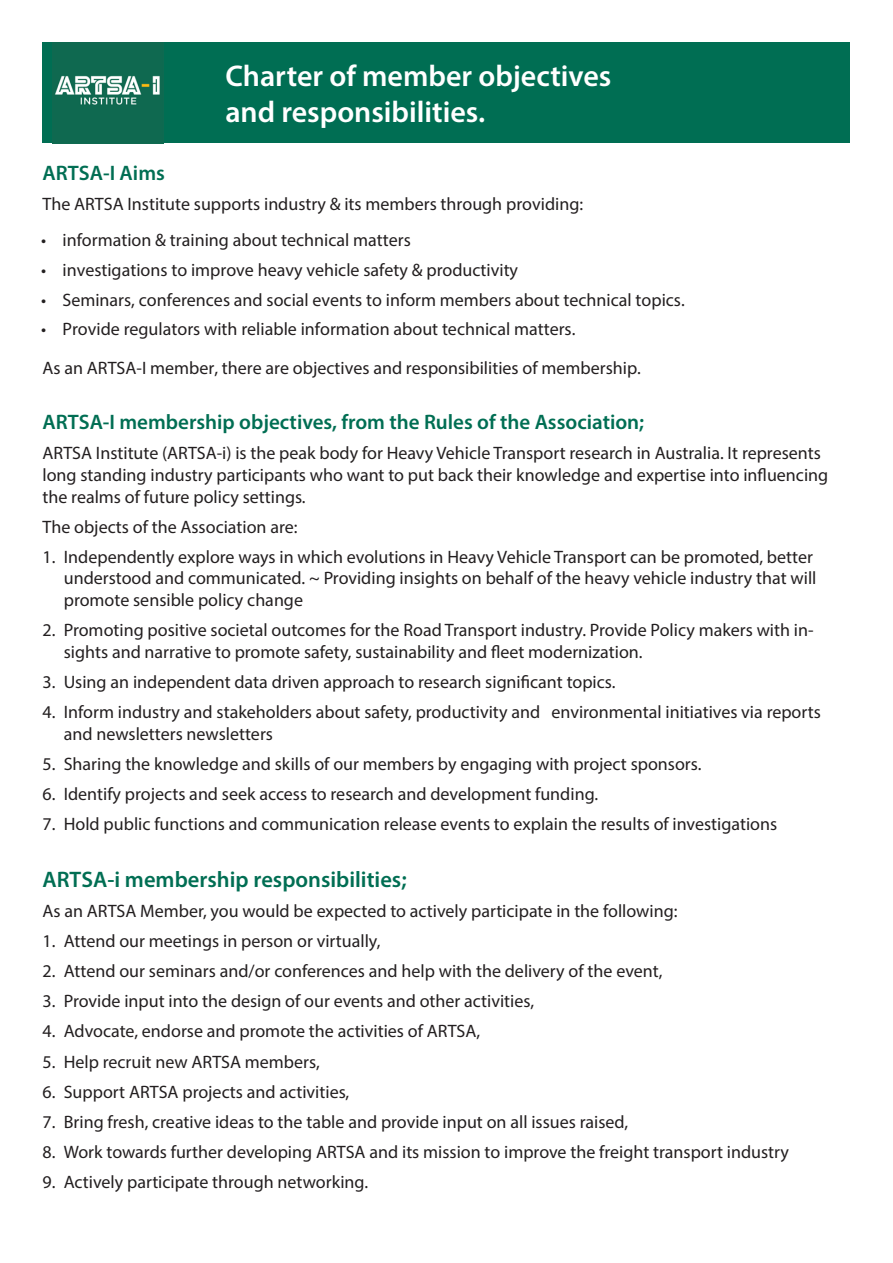
<style>
.page{position:relative;width:893px;height:1263px;background:#fff}
.page>*{position:absolute;margin:0;border:0;box-sizing:border-box;transform-origin:0 0}
.t1{font:600 30px/36px "Myriad Pro";color:#fff}
.t2{font:600 22.5px "Myriad Pro";color:#006e53}
.t3{font:600 21px "Myriad Pro";color:#006e53}
.t4{font:18px/21.6px "Myriad Pro";color:#231f20}
</style>
<div class="page">
<div style="left:43px;top:43px;width:807px;height:100px;background:#006e53"></div>
<img style="left:53px;top:43px;width:111px;height:100px">
<p class="t1" style="left:225px;top:57px;width:388px">Charter of member objectives and responsibilities.</p>
<p class="t3" style="left:43px;top:160px;width:124px">ARTSA-I Aims</p>
<p class="t4" style="left:43px;top:193px;width:542px">The ARTSA Institute supports industry &amp; its members through providing:</p>
<p class="t4" style="left:41px;top:229px;width:371px">• information &amp; training about technical matters</p>
<p class="t4" style="left:41px;top:259px;width:478px">• investigations to improve heavy vehicle safety &amp; productivity</p>
<p class="t4" style="left:41px;top:289px;width:645px">• Seminars, conferences and social events to inform members about technical topics.</p>
<p class="t4" style="left:41px;top:318px;width:536px">• Provide regulators with reliable information about technical matters.</p>
<p class="t4" style="left:43px;top:357px;width:600px">As an ARTSA-I member, there are objectives and responsibilities of membership.</p>
<p class="t3" style="left:43px;top:409px;width:603px">ARTSA-I membership objectives, from the Rules of the Association;</p>
<p class="t4" style="left:43px;top:442px;width:787px">ARTSA Institute (ARTSA-i) is the peak body for Heavy Vehicle Transport research in Australia. It represents long standing industry participants who want to put back their knowledge and expertise into influencing the realms of future policy settings.</p>
<p class="t4" style="left:43px;top:515px;width:256px">The objects of the Association are:</p>
<p class="t4" style="left:64px;top:546px;width:754px;text-indent:-21px">1. Independently explore ways in which evolutions in Heavy Vehicle Transport can be promoted, better understood and communicated. ~ Providing insights on behalf of the heavy vehicle industry that will promote sensible policy change</p>
<p class="t4" style="left:64px;top:619px;width:751px;text-indent:-21px">2. Promoting positive societal outcomes for the Road Transport industry. Provide Policy makers with in&shy;sights and narrative to promote safety, sustainability and fleet modernization.</p>
<p class="t4" style="left:43px;top:671px;width:575px">3. Using an independent data driven approach to research significant topics.</p>
<p class="t4" style="left:64px;top:701px;width:759px;text-indent:-21px">4. Inform industry and stakeholders about safety, productivity and environmental initiatives via reports and newsletters newsletters</p>
<p class="t4" style="left:43px;top:752px;width:660px">5. Sharing the knowledge and skills of our members by engaging with project sponsors.</p>
<p class="t4" style="left:43px;top:782px;width:557px">6. Identify projects and seek access to research and development funding.</p>
<p class="t4" style="left:43px;top:813px;width:736px">7. Hold public functions and communication release events to explain the results of investigations</p>
<p class="t2" style="left:43px;top:865px;width:366px">ARTSA-i membership responsibilities;</p>
<p class="t4" style="left:43px;top:900px;width:636px">As an ARTSA Member, you would be expected to actively participate in the following:</p>
<p class="t4" style="left:43px;top:930px;width:339px">1. Attend our meetings in person or virtually,</p>
<p class="t4" style="left:43px;top:960px;width:621px">2. Attend our seminars and/or conferences and help with the delivery of the event,</p>
<p class="t4" style="left:43px;top:990px;width:493px">3. Provide input into the design of our events and other activities,</p>
<p class="t4" style="left:43px;top:1020px;width:439px">4. Advocate, endorse and promote the activities of ARTSA,</p>
<p class="t4" style="left:43px;top:1050px;width:279px">5. Help recruit new ARTSA members,</p>
<p class="t4" style="left:43px;top:1080px;width:308px">6. Support ARTSA projects and activities,</p>
<p class="t4" style="left:43px;top:1111px;width:587px">7. Bring fresh, creative ideas to the table and provide input on all issues raised,</p>
<p class="t4" style="left:43px;top:1141px;width:748px">8. Work towards further developing ARTSA and its mission to improve the freight transport industry</p>
<p class="t4" style="left:43px;top:1171px;width:327px">9. Actively participate through networking.</p>
</div>
